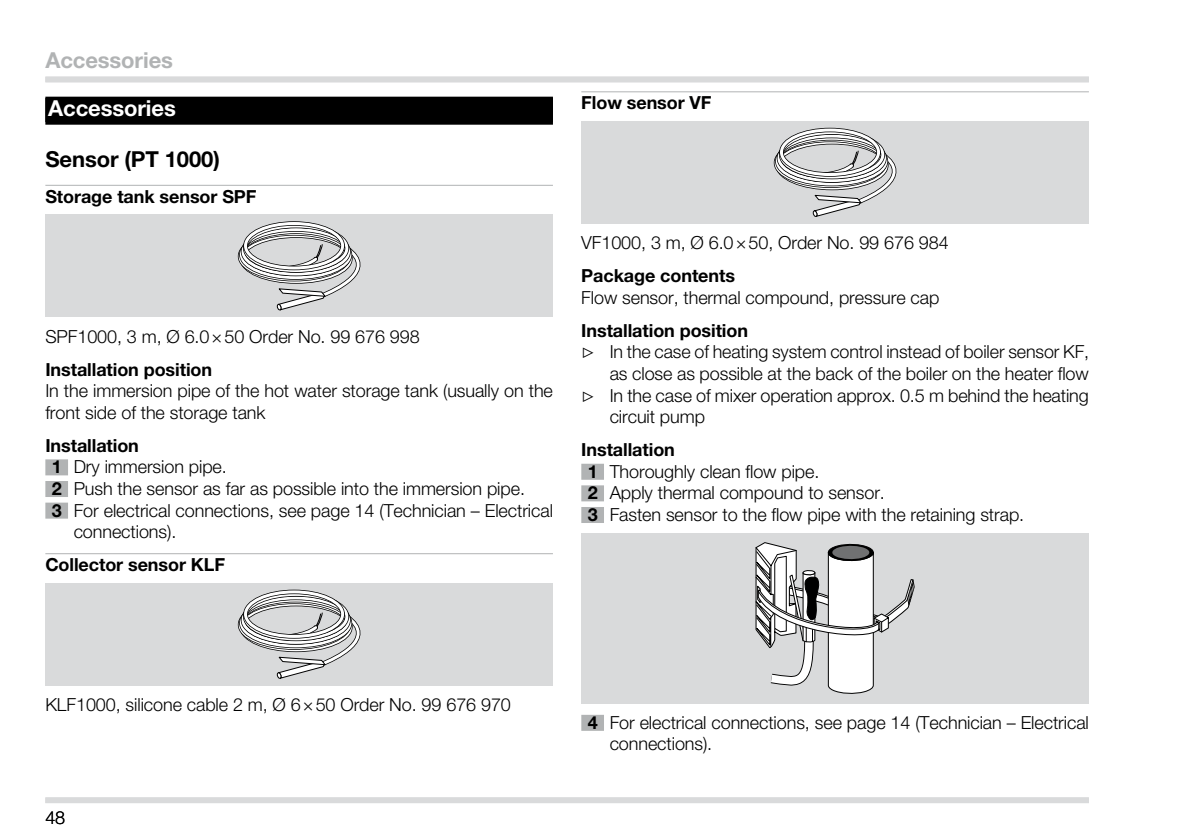
<style>
.page{position:relative;width:1191px;height:840px;background:#fff}
.page>*{position:absolute;margin:0;border:0;box-sizing:border-box;transform-origin:0 0}
.t1{font:700 22px "Helvetica Neue LT Pro";letter-spacing:-.005em;color:#000}
.t2{font:700 22px "Helvetica Neue LT Pro";letter-spacing:-.005em;color:#b1b3b4}
.t3{font:700 22px "Helvetica Neue LT Pro";letter-spacing:-.005em;color:#fff}
.t4{font:300 18px/21.6px "Helvetica Neue LT Pro";letter-spacing:-.005em;color:#000}
.t5{font:700 18px/21.6px "Helvetica Neue LT Pro";letter-spacing:-.005em;color:#000}
.s1{font-family:"Lucida Sans Unicode";font-weight:400}
.s2{font-weight:700}
</style>
<div class="page">
<div style="left:45px;top:77px;width:1044px;height:5px;background:#d9dadb"></div>
<div style="left:45px;top:797px;width:1044px;height:5px;background:#d9dadb"></div>
<div style="left:45px;top:97px;width:508px;height:28px;background:#000"></div>
<hr style="left:45px;top:185px;width:508px;height:1px;background:#b1b3b4">
<div style="left:45px;top:459px;width:23px;height:16px;background:#b1b3b4"></div>
<div style="left:45px;top:480px;width:23px;height:16px;background:#b1b3b4"></div>
<div style="left:45px;top:502px;width:23px;height:16px;background:#b1b3b4"></div>
<hr style="left:45px;top:553px;width:508px;height:1px;background:#b1b3b4">
<div style="left:45px;top:214px;width:508px;height:102px;background:#d9dadb"></div>
<div style="left:240px;top:234px;width:112px;height:49px;border:3px solid #fff;border-radius:50%"></div>
<div style="left:239px;top:232px;width:111px;height:48px;border:3px solid #fff;border-radius:50%"></div>
<div style="left:240px;top:230px;width:111px;height:49px;border:3px solid #fff;border-radius:50%"></div>
<div style="left:241px;top:228px;width:109px;height:47px;border:3px solid #fff;border-radius:50%"></div>
<div style="left:244px;top:224px;width:104px;height:48px;border:3px solid #fff;border-radius:50%"></div>
<div style="left:244px;top:222px;width:100px;height:47px;border:3px solid #fff;border-radius:50%"></div>
<svg style="left:270px;top:242px;width:90px;height:68px"></svg>
<div style="left:45px;top:582px;width:508px;height:102px;background:#d9dadb"></div>
<div style="left:240px;top:602px;width:112px;height:49px;border:3px solid #fff;border-radius:50%"></div>
<div style="left:239px;top:600px;width:111px;height:48px;border:3px solid #fff;border-radius:50%"></div>
<div style="left:240px;top:598px;width:111px;height:49px;border:3px solid #fff;border-radius:50%"></div>
<div style="left:241px;top:596px;width:109px;height:47px;border:3px solid #fff;border-radius:50%"></div>
<div style="left:244px;top:592px;width:104px;height:48px;border:3px solid #fff;border-radius:50%"></div>
<div style="left:244px;top:590px;width:100px;height:47px;border:3px solid #fff;border-radius:50%"></div>
<svg style="left:270px;top:610px;width:90px;height:68px"></svg>
<hr style="left:581px;top:91px;width:508px;height:1px;background:#b1b3b4">
<div style="left:581px;top:463px;width:23px;height:16px;background:#b1b3b4"></div>
<div style="left:581px;top:485px;width:23px;height:16px;background:#b1b3b4"></div>
<div style="left:581px;top:506px;width:23px;height:16px;background:#b1b3b4"></div>
<div style="left:581px;top:714px;width:23px;height:16px;background:#b1b3b4"></div>
<div style="left:581px;top:121px;width:508px;height:102px;background:#d9dadb"></div>
<div style="left:776px;top:141px;width:111px;height:48px;border:3px solid #fff;border-radius:50%"></div>
<div style="left:776px;top:137px;width:111px;height:48px;border:3px solid #fff;border-radius:50%"></div>
<div style="left:777px;top:134px;width:109px;height:48px;border:3px solid #fff;border-radius:50%"></div>
<div style="left:779px;top:131px;width:105px;height:47px;border:3px solid #fff;border-radius:50%"></div>
<div style="left:780px;top:128px;width:100px;height:48px;border:3px solid #fff;border-radius:50%"></div>
<svg style="left:806px;top:148px;width:90px;height:69px"></svg>
<div style="left:581px;top:532px;width:508px;height:170px;background:#d9dadb"></div>
<svg style="left:755px;top:542px;width:159px;height:151px"></svg>
<p class="t2" style="left:45px;top:47px;width:129px">Accessories</p>
<p class="t3" style="left:48px;top:95px;width:129px">Accessories</p>
<p class="t1" style="left:45px;top:145px;width:176px">Sensor (PT 1 000)</p>
<p class="t5" style="left:45px;top:185px;width:213px">Storage tank sensor SPF</p>
<p class="t4" style="left:45px;top:325px;width:376px">SPF1000, 3 m, Ø 6.0×50 Order No. 99 676 998</p>
<p class="t5" style="left:45px;top:358px;width:168px">Installation position</p>
<p class="t4" style="left:45px;top:379px;width:509px">In the immersion pipe of the hot water storage tank (usually on the front side of the storage tank</p>
<p class="t5" style="left:45px;top:434px;width:95px">Installation<br>1</p>
<p class="t4" style="left:74px;top:455px;width:155px">Dry immersion pipe.</p>
<p class="t5" style="left:45px;top:477px;width:7px">2</p>
<p class="t4" style="left:74px;top:477px;width:453px">Push the sensor as far as possible into the immersion pipe.</p>
<p class="t5" style="left:45px;top:498px;width:7px">3</p>
<p class="t4" style="left:74px;top:498px;width:481px">For electrical connections, see page 14 (Technician – Electrical connections).</p>
<p class="t5" style="left:45px;top:553px;width:181px">Collector sensor KLF</p>
<p class="t5" style="left:581px;top:92px;width:132px">Flow sensor VF</p>
<p class="t4" style="left:581px;top:231px;width:369px">VF1000, 3 m, Ø 6.0×50, Order No. 99 676 984</p>
<p class="t5" style="left:581px;top:264px;width:155px">Package contents</p>
<p class="t4" style="left:581px;top:286px;width:359px">Flow sensor, thermal compound, pressure cap</p>
<p class="t5" style="left:581px;top:319px;width:168px">Installation position</p>
<p class="t4" style="left:581px;top:340px;width:509px"><span class="s1">▷</span> In the case of heating system control instead of boiler sensor KF,</p>
<p class="t4" style="left:609px;top:362px;width:480px">as close as possible at the back of the boiler on the heater flow</p>
<p class="t4" style="left:581px;top:384px;width:509px"><span class="s1">▷</span> In the case of mixer operation approx. 0.5 m behind the heating</p>
<p class="t4" style="left:609px;top:405px;width:97px">circuit pump</p>
<p class="t5" style="left:581px;top:438px;width:95px">Installation<br>1</p>
<p class="t4" style="left:609px;top:460px;width:211px">Thoroughly clean flow pipe.</p>
<p class="t5" style="left:581px;top:481px;width:7px">2</p>
<p class="t4" style="left:609px;top:481px;width:277px">Apply thermal compound to sensor.</p>
<p class="t5" style="left:581px;top:503px;width:7px">3</p>
<p class="t4" style="left:609px;top:503px;width:416px">Fasten sensor to the flow pipe with the retaining strap.</p>
<p class="t4" style="left:45px;top:693px;width:467px">KLF1000, silicone cable 2 m, Ø 6×50 Order No. 99 676 970</p>
<p class="t4" style="left:45px;top:806px;width:21px">48</p>
<p class="t4" style="left:609px;top:710px;width:481px;text-indent:-22px"><span class="s2">4</span> For electrical connections, see page 14 (Technician – Electrical connections).</p>
</div>
